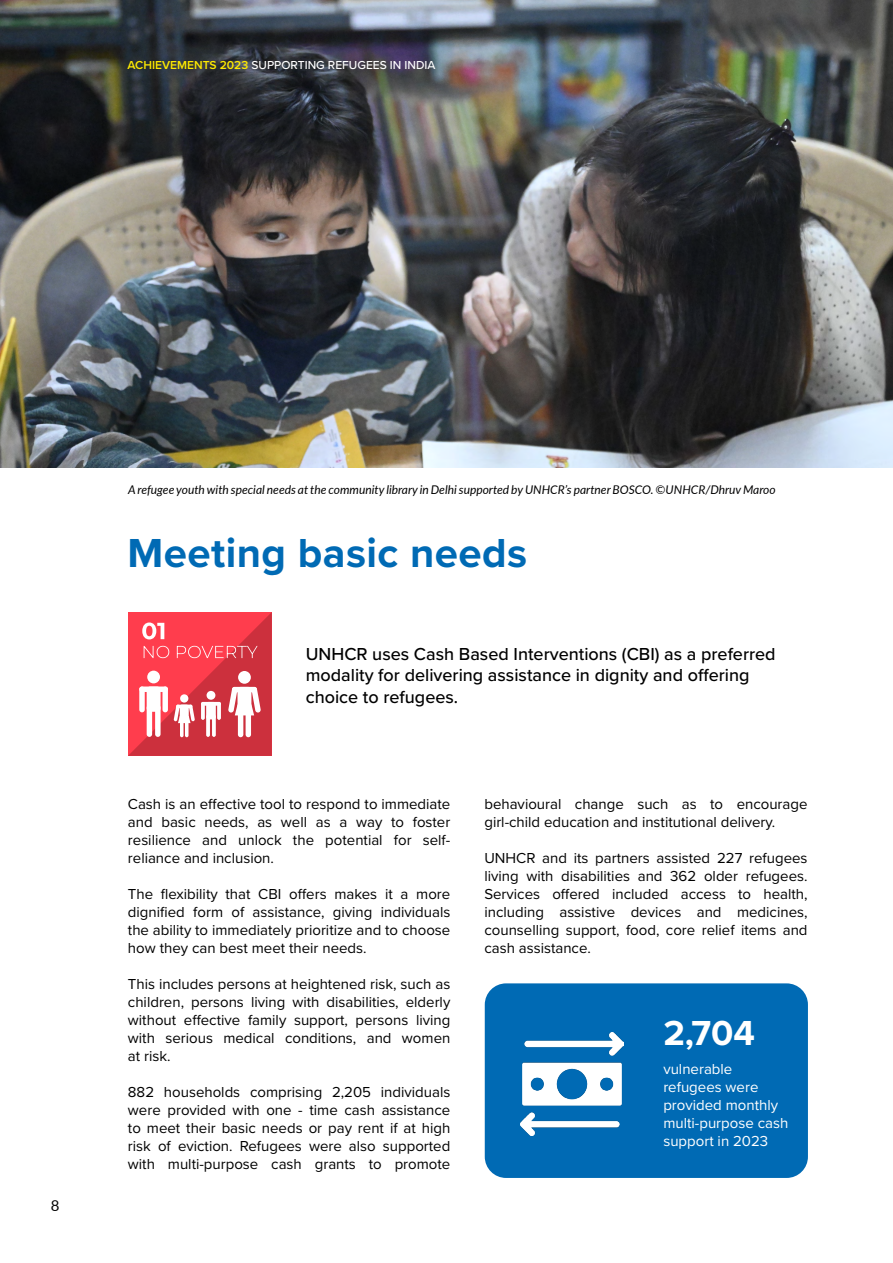
<style>
.page{position:relative;width:893px;height:1263px;background:#fff}
.page>*{position:absolute;margin:0;border:0;box-sizing:border-box;transform-origin:0 0}
.t1{font:700 42px "Proxima Nova";letter-spacing:.01em;color:#006ab4}
.t2{font:700 36px "Proxima Nova";color:#fff}
.t3{font:500 18px/21.6px "Proxima Nova";color:#000}
.t4{font:15px/18px "Proxima Nova";color:#000;text-align:justify}
.t5{font:15px/18px "Proxima Nova";color:#fff}
.t6{font:15px "Lato";color:#000}
.t7{font:italic 12px "Lato";color:#000}
.t8{font:500 12px "Proxima Nova";color:#fff}
.s1{font-weight:600;color:#ffea00}
.s2{color:#020203}
</style>
<div class="page">
<img style="left:0;top:0;width:893px;height:467px">
<div style="left:485px;top:983px;width:323px;height:195px;background:#006ab4;border-radius:21px"></div>
<svg style="left:128px;top:612px;width:144px;height:144px;background:#ea5864"></svg>
<img style="left:520px;top:1032px;width:104px;height:103px">
<p class="t8" style="left:128px;top:56px;width:309px"><span class="s1">ACHIEVEMENTS 2023</span> SUPPORTING REFUGEES IN INDIA</p>
<p class="t6" style="left:51px;top:1195px;width:10px">8</p>
<p class="t7" style="left:128px;top:481px;width:649px">A refugee youth with special needs at the community library in Delhi supported by UNHCR’s partner BOSCO. <span class="s2">©UNHCR/Dhruv Maroo</span></p>
<h1 class="t1" style="left:128px;top:521px;width:401px">Meeting basic needs</h1>
<p class="t3" style="left:306px;top:642px;width:471px">UNHCR uses Cash Based Interventions (CBI) as a preferred modality for delivering assistance in dignity and offering choice to refugees.</p>
<p class="t4" style="left:128px;top:794px;width:324px">Cash is an effective tool to respond to immediate and basic needs, as well as a way to foster resilience and unlock the potential for self&shy;reliance and inclusion.</p>
<p class="t4" style="left:128px;top:884px;width:324px">The flexibility that CBI offers makes it a more dignified form of assistance, giving individuals the ability to immediately prioritize and to choose how they can best meet their needs.</p>
<p class="t4" style="left:128px;top:974px;width:324px">This includes persons at heightened risk, such as children, persons living with disabilities, elderly without effective family support, persons living with serious medical conditions, and women at risk.</p>
<p class="t4" style="left:128px;top:1082px;width:324px">882 households comprising 2,205 individuals were provided with one - time cash assistance to meet their basic needs or pay rent if at high risk of eviction. Refugees were also supported with multi-purpose cash grants to promote</p>
<p class="t4" style="left:484px;top:794px;width:325px">behavioural change such as to encourage girl-child education and institutional delivery.</p>
<p class="t4" style="left:484px;top:848px;width:325px">UNHCR and its partners assisted 227 refugees living with disabilities and 362 older refugees.<br>Services offered included access to health, including assistive devices and medicines, counselling support, food, core relief items and cash assistance.</p>
<h2 class="t2" style="left:663px;top:1006px;width:93px">2,704</h2>
<p class="t5" style="left:663px;top:1059px;width:126px">vulnerable refugees were provided monthly multi-purpose cash support in 2023</p>
</div>
